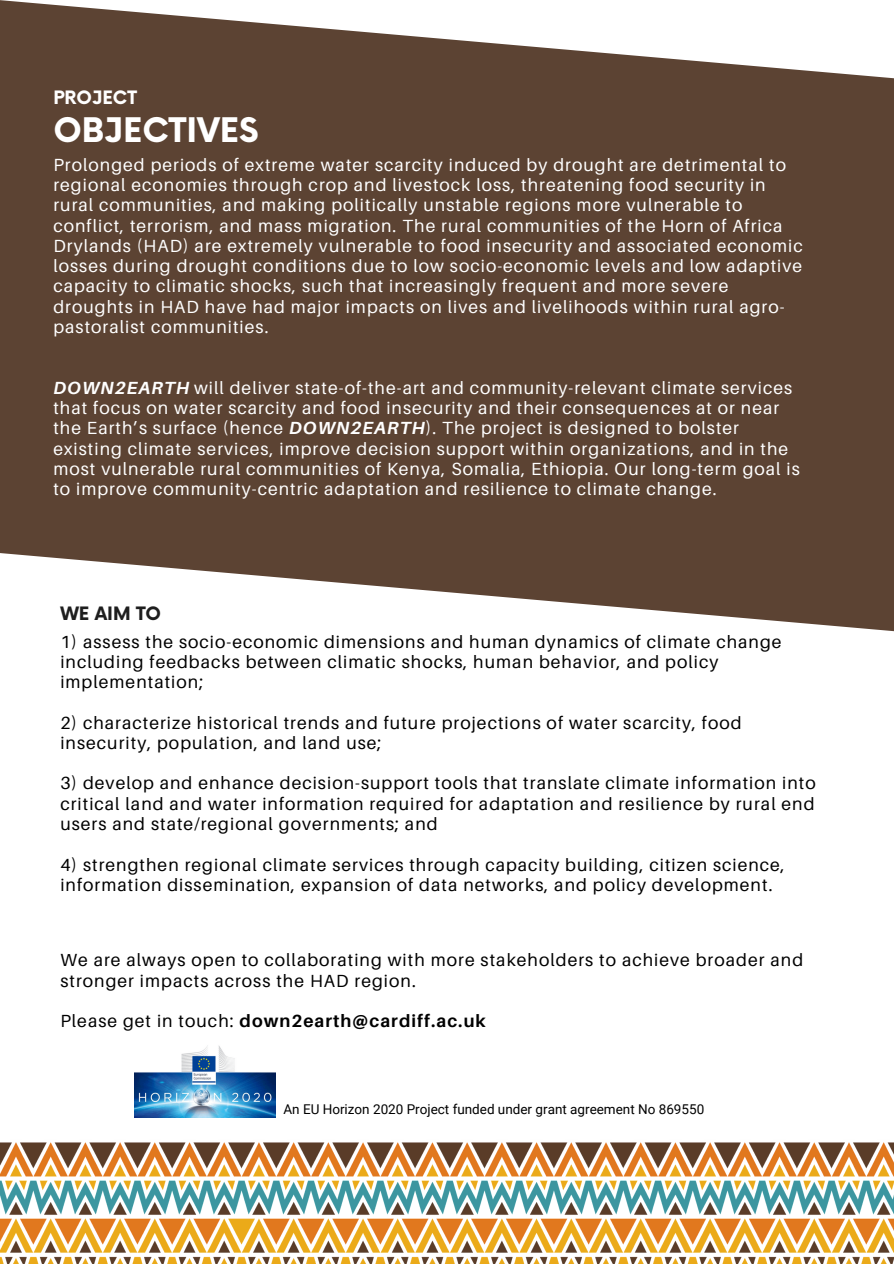
<style>
.page{position:relative;width:894px;height:1264px;background:#fff}
.page>*{position:absolute;margin:0;border:0;box-sizing:border-box;transform-origin:0 0}
.t1{font:700 33px "Now";color:#fff}
.t2{font:700 18px "Now";color:#fff}
.t3{font:700 18px "Now";color:#1e1e1e}
.t4{font:17.55px/20.2px "Aileron";letter-spacing:.06em;color:#fff}
.t5{font:17.55px/20.2px "Aileron";letter-spacing:.06em;color:#000}
.t6{font:700 17.55px "Aileron";letter-spacing:.06em;color:#000}
.t7{font:13.5px "Roboto";color:#000}
.s1{font-weight:700;font-style:italic}
.s2{font-weight:400}
</style>
<div class="page">
<img style="left:134px;top:1045px;width:141px;height:72px">
<svg style="left:0;top:0;width:893px;height:631px;background:#705a4c"></svg>
<img style="left:0;top:1142px;width:893px;height:121px">
<h3 class="t2" style="left:53px;top:88px;width:85px">PROJECT</h3>
<h3 class="t1" style="left:53px;top:112px;width:207px">OBJECTIVES</h3>
<h1 class="t4" style="left:53px;top:154px;width:750px">Prolonged periods of extreme water scarcity induced by drought are detrimental to regional economies through crop and livestock loss, threatening food security in rural communities, and making politically unstable regions more vulnerable to conflict, terrorism, and mass migration. The rural communities of the Horn of Africa Drylands (HAD) are extremely vulnerable to food insecurity and associated economic losses during drought conditions due to low socio-economic levels and low adaptive capacity to climatic shocks, such that increasingly frequent and more severe droughts in HAD have had major impacts on lives and livelihoods within rural agro&shy;pastoralist communities.</h1>
<h3 class="t4" style="left:53px;top:377px;width:747px"><span class="s1">DOWN2EARTH</span> will deliver state-of-the-art and community-relevant climate services that focus on water scarcity and food insecurity and their consequences at or near the Earth’s surface (hence <span class="s1">DOWN2EARTH</span>). The project is designed to bolster existing climate services, improve decision support within organizations, and in the most vulnerable rural communities of Kenya, Somalia, Ethiopia. Our long-term goal is to improve community-centric adaptation and resilience to climate change.</h3>
<p class="t3" style="left:60px;top:603px;width:102px">WE AIM TO</p>
<h3 class="t5" style="left:60px;top:631px;width:722px">1) assess the socio-economic dimensions and human dynamics of climate change including feedbacks between climatic shocks, human behavior, and policy implementation;</h3>
<h3 class="t5" style="left:60px;top:712px;width:682px">2) characterize historical trends and future projections of water scarcity, food insecurity, population, and land use;</h3>
<h3 class="t5" style="left:60px;top:772px;width:756px;text-align:justify">3) develop and enhance decision-support tools that translate climate information into critical land and water information required for adaptation and resilience by rural end users and state/regional governments; and</h3>
<h3 class="t5" style="left:60px;top:853px;width:725px">4) strengthen regional climate services through capacity building, citizen science, information dissemination, expansion of data networks, and policy development.</h3>
<p class="t5" style="left:60px;top:949px;width:744px">We are always open to collaborating with more stakeholders to achieve broader and stronger impacts across the HAD region.</p>
<p class="t6" style="left:60px;top:1010px;width:427px"><span class="s2">Please get in touch:</span> down2earth@cardiff.ac.uk</p>
<h2 class="t7" style="left:283px;top:1101px;width:422px">An EU Horizon 2020 Project funded under grant agreement No 869550</h2>
</div>
